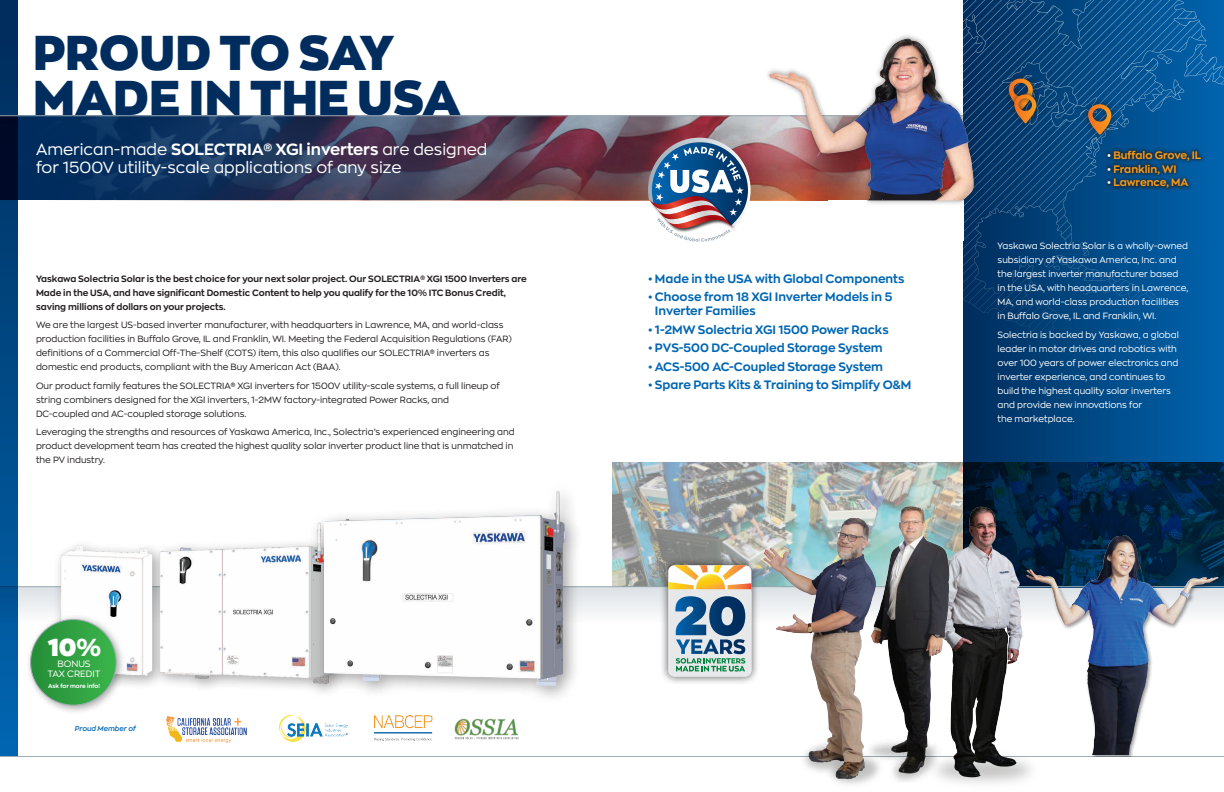
<style>
.page{position:relative;width:1224px;height:792px;background:#fff}
.page>*{position:absolute;margin:0;border:0;box-sizing:border-box;transform-origin:0 0}
.Case_Study_Headline_1_line{font:900 48px/45px "Zona Pro";color:#002d5e}
.t1{font:900 24.1px "Zona Pro";color:#fff}
.body_copy{font:16px/18px "Zona Pro";color:#fff}
.body_copy-2{font:700 12px/14px "Zona Pro";color:#0166b3}
.body_copy-3{font:700 10.7px "Zona Pro";color:#f89c1c}
.t2{font:9.1px/10.8px "Zona Pro";color:#fff;text-align:center}
.t3{font:9px/14px "Zona Pro";color:#231f20}
.body_copy-4{font:9px/14px "Zona Pro";color:#fff}
.t4{font:700 9px/14px "Zona Pro";color:#231f20}
.body_copy-5{font:italic 600 7px "Zona Pro";color:#0166b3}
.t5{font:700 5.8px "Zona Pro";color:#fff}
.s1{font-weight:700}
.s2{color:#fff}
</style>
<div class="page">
<img style="left:612px;top:462px;width:351px;height:124px">
<img style="left:18px;top:116px;width:746px;height:84px">
<div style="left:0;top:587px;width:1224px;height:110px;background:linear-gradient(to bottom,#eceef1,#fff)"></div>
<svg style="left:963px;top:489px;width:261px;height:97px;background:#002242"></svg>
<hr style="left:0;top:586px;width:1224px;height:1px;background:#9dacb5">
<svg style="left:0;top:0;width:18px;height:756px;background:#00437d"></svg>
<hr style="left:0;top:756px;width:1224px;height:1px;background:#9dacb5">
<img style="left:648px;top:138px;width:103px;height:104px">
<svg style="left:963px;top:0;width:261px;height:489px;background:#044882"></svg>
<svg style="left:1157px;top:54px;width:15px;height:10px"></svg>
<svg style="left:1184px;top:44px;width:40px;height:40px;background:#0d67ac"></svg>
<svg style="left:1044px;top:243px;width:112px;height:58px;background:#024c88"></svg>
<svg style="left:1169px;top:333px;width:12px;height:13px"></svg>
<div style="left:1082px;top:98px;width:35px;height:43px;background:#231f20;opacity:.75"></div>
<svg style="left:1088px;top:104px;width:23px;height:31px"></svg>
<div style="left:1003px;top:73px;width:36px;height:43px;background:#231f20;opacity:.75"></div>
<div style="left:1009px;top:89px;width:33px;height:40px;background:#231f20;opacity:.75"></div>
<svg style="left:1009px;top:79px;width:27px;height:45px"></svg>
<img style="left:167px;top:716px;width:79px;height:26px">
<img style="left:279px;top:715px;width:69px;height:26px">
<img style="left:374px;top:716px;width:59px;height:25px">
<img style="left:454px;top:718px;width:65px;height:22px">
<div style="left:53px;top:539px;width:114px;height:151px;background:#231f20;opacity:.4"></div>
<img style="left:57px;top:543px;width:94px;height:136px">
<div style="left:151px;top:515px;width:200px;height:183px;background:#231f20;opacity:.4"></div>
<img style="left:156px;top:519px;width:158px;height:168px">
<div style="left:314px;top:482px;width:269px;height:222px;background:#231f20;opacity:.4"></div>
<img style="left:324px;top:491px;width:241px;height:195px">
<div style="left:25px;top:614px;width:101px;height:101px;background:#231f20;opacity:.4"></div>
<div style="left:31px;top:620px;width:85px;height:85px;background:linear-gradient(to right,#258d38,#3db54d);border-radius:43px"></div>
<div style="left:1103px;top:146px;width:103px;height:46px;background:#231f20;opacity:.75"></div>
<img style="left:909px;top:495px;width:139px;height:289px">
<img style="left:885px;top:503px;width:71px;height:280px">
<img style="left:732px;top:495px;width:153px;height:290px">
<div style="left:1025px;top:534px;width:198px;height:226px;background:#231f20;opacity:.45"></div>
<img style="left:1026px;top:536px;width:96px;height:145px">
<div style="left:1061px;top:757px;width:128px;height:35px;background:#fff"></div>
<hr style="left:0;top:115px;width:963px;height:1px;background:#9dacb5">
<div style="left:764px;top:33px;width:215px;height:173px;background:#231f20;opacity:.45"></div>
<img style="left:768px;top:38px;width:207px;height:162px">
<div style="left:660px;top:557px;width:100px;height:128px;background:#231f20;opacity:.75"></div>
<svg style="left:668px;top:565px;width:83px;height:112px;background:#a4b3b2"></svg>
<p class="Case_Study_Headline_1_line" style="left:33px;top:29px;width:429px">PROUD TO SAY<br>MADE IN THE USA</p>
<p class="body_copy" style="left:36px;top:140px;width:453px">American-made <span class="s1">SOLECTRIA® XGI inverters</span> are designed for 1500V utility-scale applications of any size</p>
<p class="t4" style="left:36px;top:271px;width:492px">Yaskawa Solectria Solar is the best choice for your next solar project. Our SOLECTRIA® XGI 1500 Inverters are<br>Made in the USA, and have significant Domestic Content to help you qualify for the 10% ITC Bonus Credit, saving millions of dollars on your projects.</p>
<p class="t3" style="left:36px;top:318px;width:477px">We are the largest US-based inverter manufacturer, with headquarters in Lawrence, MA, and world-class production facilities in Buffalo Grove, IL and Franklin, WI. Meeting the Federal Acquisition Regulations (FAR) definitions of a Commercial Off-The-Shelf (COTS) item, this also qualifies our SOLECTRIA® inverters as domestic end products, compliant with the Buy American Act (BAA).</p>
<p class="t3" style="left:36px;top:378px;width:465px">Our product family features the SOLECTRIA® XGI inverters for 1500V utility-scale systems, a full lineup of string combiners designed for the XGI inverters, 1-2MW factory-integrated Power Racks, and<br>DC-coupled and AC-coupled storage solutions.</p>
<p class="t3" style="left:36px;top:425px;width:480px">Leveraging the strengths and resources of Yaskawa America, Inc., Solectria’s experienced engineering and product development team has created the highest quality solar inverter product line that is unmatched in the PV industry.</p>
<p class="t1" style="left:47px;top:630px;width:55px">10%</p>
<p class="t2" style="left:48px;top:658px;width:55px">BONUS<br>TAX CREDIT</p>
<p class="t5" style="left:48px;top:682px;width:53px">Ask for more info!</p>
<p class="body_copy-5" style="left:75px;top:724px;width:62px">Proud Member of</p>
<p class="body_copy-2" style="left:648px;top:271px;width:258px">• Made in the USA with Global Components</p>
<p class="body_copy-2" style="left:655px;top:290px;width:239px;text-indent:-7px">• Choose from 18 XGI Inverter Models in 5<br>Inverter Families</p>
<p class="body_copy-2" style="left:648px;top:322px;width:242px">• 1-2MW Solectria XGI 1500 Power Racks</p>
<p class="body_copy-2" style="left:648px;top:341px;width:236px">• PVS-500 DC-Coupled Storage System</p>
<p class="body_copy-2" style="left:648px;top:359px;width:237px">• ACS-500 AC-Coupled Storage System</p>
<p class="body_copy-2" style="left:648px;top:378px;width:265px">• Spare Parts Kits &amp; Training to Simplify O&amp;M</p>
<p class="body_copy-3" style="left:1107px;top:148px;width:96px"><span class="s2">•</span> Buffalo Grove, IL</p>
<p class="body_copy-3" style="left:1107px;top:162px;width:71px"><span class="s2">•</span> Franklin, WI</p>
<p class="body_copy-3" style="left:1107px;top:175px;width:83px"><span class="s2">•</span> Lawrence, MA</p>
<p class="body_copy-4" style="left:998px;top:239px;width:192px">Yaskawa Solectria Solar is a wholly-owned subsidiary of Yaskawa America, Inc. and the largest inverter manufacturer based in the USA, with headquarters in Lawrence, MA, and world-class production facilities in Buffalo Grove, IL and Franklin, WI.</p>
<p class="body_copy-4" style="left:998px;top:327px;width:183px">Solectria is backed by Yaskawa, a global leader in motor drives and robotics with over 100 years of power electronics and inverter experience, and continues to build the highest quality solar inverters and provide new innovations for<br>the marketplace.</p>
</div>
